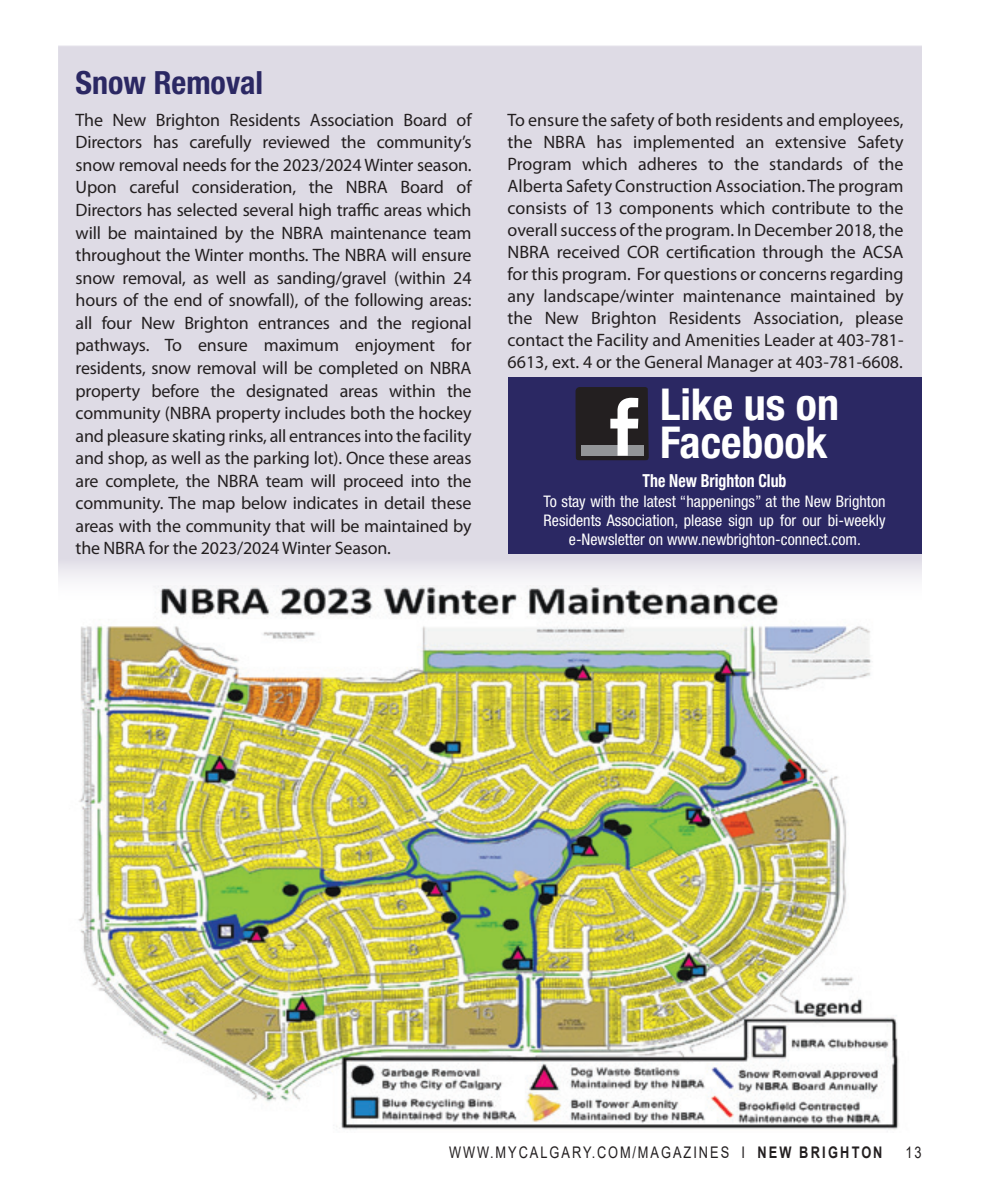
<style>
.page{position:relative;width:990px;height:1188px;background:#fff}
.page>*{position:absolute;margin:0;border:0;box-sizing:border-box;transform-origin:0 0}
.t1{font:700 condensed 44px/38px "Helvetica Neue LT Std";color:#fff}
.In_Around_title{font:700 condensed 32px "Helvetica Neue LT Std";color:#2b2863}
.Body_text{font:18px/22.6px "Myriad Pro";letter-spacing:-.005em;color:#231f20;text-align:justify}
.t2{font:700 condensed 18px "Helvetica Neue LT Std";color:#fff;scale:.88 1}
.t3{font:condensed 16px/19.2px "Helvetica Neue LT Std";color:#fff;text-align:center}
.t4{font:16px "Arial";letter-spacing:.155em;color:#231f20;scale:.8 1}
.s1{font-weight:700}
</style>
<div class="page">
<img style="left:78px;top:603px;width:821px;height:527px">
<div style="left:58px;top:46px;width:864px;height:557px;background:#dedbe5"></div>
<div style="left:508px;top:377px;width:414px;height:177px;background:#2b2863"></div>
<svg style="left:576px;top:387px;width:73px;height:73px;background:#514f50"></svg>
<p class="In_Around_title" style="left:76px;top:64px;width:189px">Snow Removal</p>
<p class="Body_text" style="left:76px;top:108px;width:398px">The New Brighton Residents Association Board of Directors has carefully reviewed the community’s snow removal needs for the 2023/2024 Winter season.<br>Upon careful consideration, the NBRA Board of Directors has selected several high traffic areas which will be maintained by the NBRA maintenance team throughout the Winter months. The NBRA will ensure snow removal, as well as sanding/gravel (within 24 hours of the end of snowfall), of the following areas: all four New Brighton entrances and the regional pathways. To ensure maximum enjoyment for residents, snow removal will be completed on NBRA property before the designated areas within the community (NBRA property includes both the hockey and pleasure skating rinks, all entrances into the facility and shop, as well as the parking lot). Once these areas are complete, the NBRA team will proceed into the community. The map below indicates in detail these areas with the community that will be maintained by the NBRA for the 2023/2024 Winter Season.</p>
<p class="Body_text" style="left:508px;top:109px;width:398px;line-height:22px">To ensure the safety of both residents and employees, the NBRA has implemented an extensive Safety Program which adheres to the standards of the Alberta Safety Construction Association. The program consists of 13 components which contribute to the overall success of the program. In December 2018, the NBRA received COR certification through the ACSA for this program. For questions or concerns regarding any landscape/winter maintenance maintained by the New Brighton Residents Association, please contact the Facility and Amenities Leader at 403-781- 6613, ext. 4 or the General Manager at 403-781-6608.</p>
<p class="t1" style="left:660px;top:385px;width:181px">Like us on<br>Facebook</p>
<p class="t2" style="left:643px;top:470px;width:165px">The New Brighton Club</p>
<p class="t3" style="left:544px;top:491px;width:344px">To stay with the latest “happenings” at the New Brighton<br>Residents Association, please sign up for our bi-weekly e-Newsletter on www.newbrighton-connect.com.</p>
<p class="t4" style="left:449px;top:1141px;width:543px">WWW.MYCALGARY.COM/MAGAZINES I <span class="s1">NEW BRIGHTON</span></p>
<p class="t4" style="left:906px;top:1141px;width:22px">13</p>
</div>
